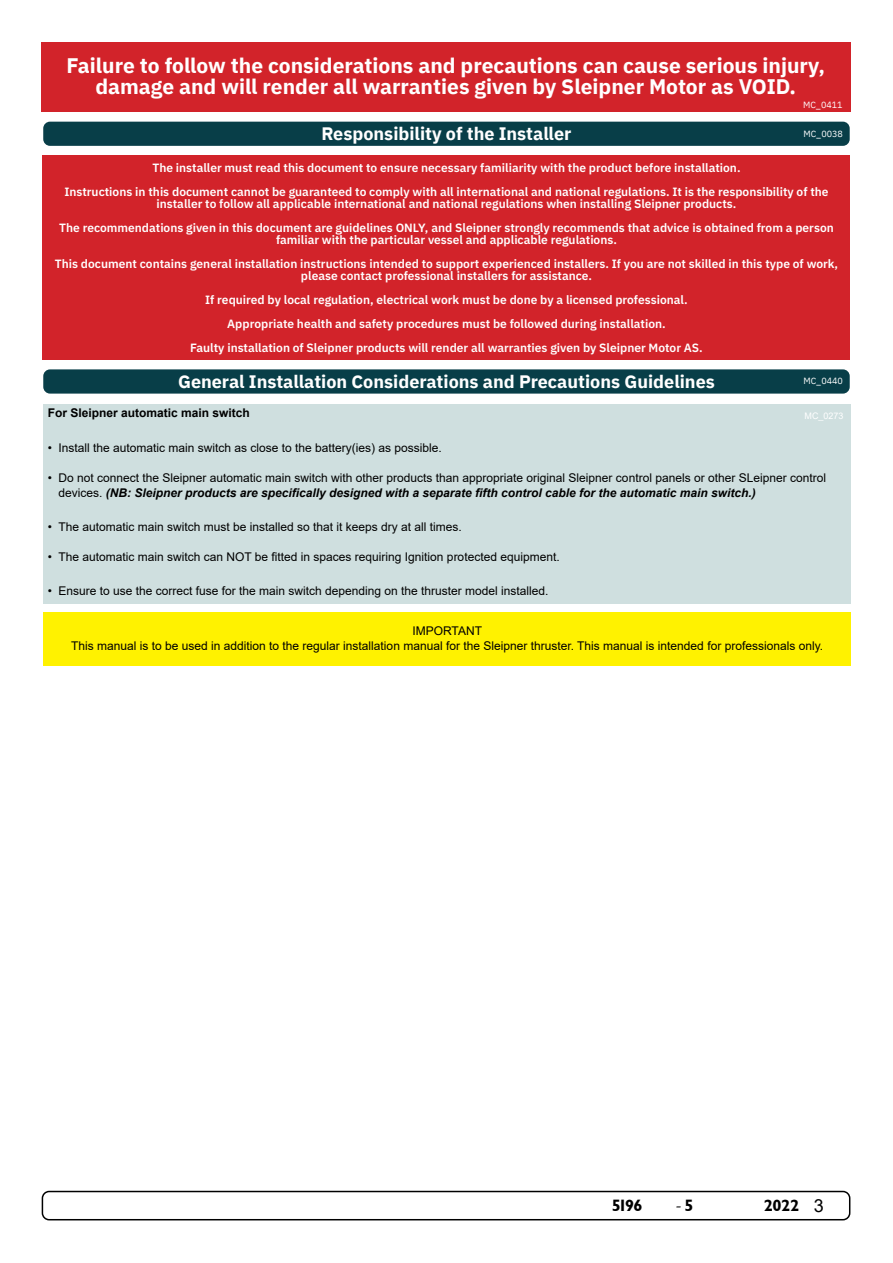
<style>
.page{position:relative;width:893px;height:1263px;background:#fff}
.page>*{position:absolute;margin:0;border:0;box-sizing:border-box;transform-origin:0 0}
.t1{font:700 21px/21px "IBM Plex Sans";color:#fff;text-align:center}
.t2{font:700 18px "IBM Plex Sans";color:#fff}
.t3{font:18px "Minion Pro";color:#000}
.t4{font:16.5px "Garrison Sans BOLD";letter-spacing:-.04em;color:#000}
.t5{font:600 12px/24px "IBM Plex Sans";color:#fff;text-align:center}
.t6{font:12px/15px "Arial";color:#000}
.t7{font:700 12px "Arial";color:#000}
.t8{font:9px "IBM Plex Sans";color:#fff}
.t9{font:9px "Arial";color:#fff}
.s1{font-weight:700;font-style:italic}
.s2{font-family:"Garrison Sans BOLD";font-size:16.5px}
.s3{font-family:"Arial";font-size:18px}
</style>
<div class="page">
<div style="left:42px;top:1191px;width:808px;height:29px;border:2px solid #000;border-radius:7px"></div>
<div style="left:43px;top:404px;width:808px;height:199px;background:#cfdfdf"></div>
<div style="left:43px;top:612px;width:808px;height:53px;background:#fff200"></div>
<div style="left:43px;top:155px;width:807px;height:205px;background:#d2232a"></div>
<div style="left:43px;top:122px;width:807px;height:24px;background:#083e48;border-radius:7px"></div>
<div style="left:41px;top:43px;width:809px;height:69px;background:#d2232a"></div>
<div style="left:43px;top:369px;width:807px;height:25px;background:#083e48;border-radius:7px"></div>
<p class="t1" style="left:67px;top:53px;width:760px">Failure to follow the considerations and precautions can cause serious injury, damage and will render all warranties given by Sleipner Motor as VOID.</p>
<p class="t8" style="left:803px;top:98px;width:41px">MC_0411</p>
<h2 class="t2" style="left:321px;top:119px;width:252px">Responsibility of the Installer</h2>
<p class="t8" style="left:803px;top:126px;width:41px">MC_0038</p>
<p class="t5" style="left:64px;top:155px;width:766px">The installer must read this document to ensure necessary familiarity with the product before installation.<br>Instructions in this document cannot be guaranteed to comply with all international and national regulations. It is the responsibility of the</p>
<p class="t5" style="left:59px;top:191px;width:776px">installer to follow all applicable international and national regulations when installing Sleipner products.<br>The recommendations given in this document are guidelines ONLY, and Sleipner strongly recommends that advice is obtained from a person</p>
<p class="t5" style="left:55px;top:227px;width:785px">familiar with the particular vessel and applicable regulations.<br>This document contains general installation instructions intended to support experienced installers. If you are not skilled in this type of work,</p>
<p class="t5" style="left:190px;top:263px;width:514px">please contact professional installers for assistance.<br>If required by local regulation, electrical work must be done by a licensed professional.<br>Appropriate health and safety procedures must be followed during installation.<br>Faulty installation of Sleipner products will render all warranties given by Sleipner Motor AS.</p>
<h2 class="t2" style="left:178px;top:367px;width:538px">General Installation Considerations and Precautions Guidelines</h2>
<p class="t8" style="left:803px;top:374px;width:41px">MC_0440</p>
<p class="t7" style="left:48px;top:405px;width:204px">For Sleipner automatic main switch</p>
<p class="t9" style="left:805px;top:410px;width:41px">MC_0273</p>
<p class="t6" style="left:48px;top:440px;width:396px">• Install the automatic main switch as close to the battery(ies) as possible.</p>
<p class="t6" style="left:58px;top:470px;width:769px;text-indent:-11px">• Do not connect the Sleipner automatic main switch with other products than appropriate original Sleipner control panels or other SLeipner control devices. <span class="s1">(NB: Sleipner products are specifically designed with a separate fifth control cable for the automatic main switch.)</span></p>
<p class="t6" style="left:48px;top:519px;width:416px">• The automatic main switch must be installed so that it keeps dry at all times.</p>
<p class="t6" style="left:48px;top:549px;width:513px">• The automatic main switch can NOT be fitted in spaces requiring Ignition protected equipment.</p>
<p class="t6" style="left:48px;top:583px;width:502px">• Ensure to use the correct fuse for the main switch depending on the thruster model installed.</p>
<p class="t6" style="left:71px;top:624px;width:753px;line-height:14.4px;text-align:center">IMPORTANT<br>This manual is to be used in addition to the regular installation manual for the Sleipner thruster. This manual is intended for professionals only.</p>
<h3 class="t4" style="left:612px;top:1196px;width:33px">5196</h3>
<h2 class="t3" style="left:675px;top:1193px;width:20px">-<span class="s2">5</span></h2>
<h3 class="t4" style="left:764px;top:1196px;width:61px">2022 <span class="s3">3</span></h3>
</div>
